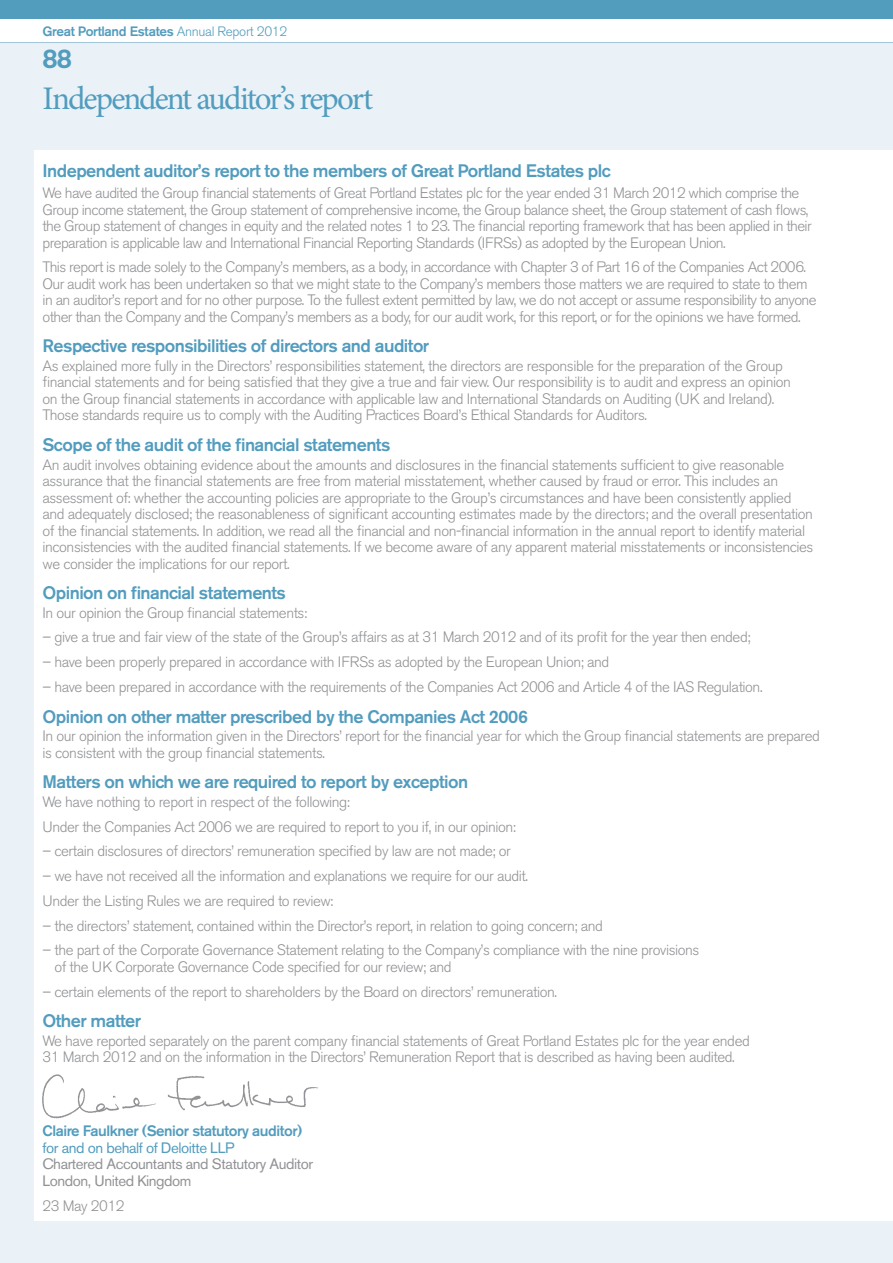
<style>
.page{position:relative;width:893px;height:1263px;background:#fff}
.page>*{position:absolute;margin:0;border:0;box-sizing:border-box;transform-origin:0 0}
.t1{font:33px "Minion Pro";letter-spacing:-.06em;color:#529cbe}
.t2{font:500 27px "Akzidenz Grotesk BE";color:#529cbe}
.t3{font:500 18px "Akzidenz Grotesk BE";letter-spacing:-.03em;color:#529cbe}
.t4{font:300 15px/16.5px "Akzidenz Grotesk BE";letter-spacing:-.03em;color:#919295}
.t5{font:15px/16.5px "Akzidenz Grotesk BE";letter-spacing:-.03em;color:#919295}
.t6{font:500 15px "Akzidenz Grotesk BE";letter-spacing:-.03em;color:#529cbe}
.t7{font:15px "Akzidenz Grotesk BE";letter-spacing:-.03em;color:#529cbe}
.t8{font:500 13.5px "Akzidenz Grotesk BE";letter-spacing:-.025em;color:#529cbe}
.s1{font-weight:300}
</style>
<div class="page">
<div style="left:0;top:43px;width:893px;height:1220px;background:#eaf2f7"></div>
<div style="left:34px;top:150px;width:859px;height:1070px;background:#fff"></div>
<div style="left:0;top:0;width:893px;height:18px;background:#529cbe"></div>
<hr style="left:0;top:42px;width:893px;height:1px;background:#a2c6db">
<hr style="left:892px;top:43px;width:1px;height:1220px;background:#eaf2f7">
<img style="left:43px;top:1074px;width:275px;height:45px">
<p class="t8" style="left:43px;top:23px;width:246px">Great Portland Estates <span class="s1">Annual Report 2012</span></p>
<h2 class="t2" style="left:43px;top:42px;width:31px">88</h2>
<h1 class="t1" style="left:43px;top:76px;width:332px">Independent auditor’s report</h1>
<p class="t3" style="left:43px;top:160px;width:570px">Independent auditor’s report to the members of Great Portland Estates plc</p>
<p class="t4" style="left:43px;top:185px;width:771px">We have audited the Group financial statements of Great Portland Estates plc for the year ended 31 March 2012 which comprise the Group income statement, the Group statement of comprehensive income, the Group balance sheet, the Group statement of cash flows, the Group statement of changes in equity and the related notes 1 to 23. The financial reporting framework that has been applied in their preparation is applicable law and International Financial Reporting Standards (IFRSs) as adopted by the European Union.</p>
<p class="t4" style="left:43px;top:259px;width:776px">This report is made solely to the Company’s members, as a body, in accordance with Chapter 3 of Part 16 of the Companies Act 2006.<br>Our audit work has been undertaken so that we might state to the Company’s members those matters we are required to state to them in an auditor’s report and for no other purpose. To the fullest extent permitted by law, we do not accept or assume responsibility to anyone other than the Company and the Company’s members as a body, for our audit work, for this report, or for the opinions we have formed.</p>
<p class="t3" style="left:43px;top:335px;width:388px">Respective responsibilities of directors and auditor</p>
<p class="t4" style="left:43px;top:358px;width:750px">As explained more fully in the Directors’ responsibilities statement, the directors are responsible for the preparation of the Group financial statements and for being satisfied that they give a true and fair view. Our responsibility is to audit and express an opinion on the Group financial statements in accordance with applicable law and International Standards on Auditing (UK and Ireland).<br>Those standards require us to comply with the Auditing Practices Board’s Ethical Standards for Auditors.</p>
<p class="t3" style="left:43px;top:434px;width:349px">Scope of the audit of the financial statements</p>
<p class="t4" style="left:43px;top:456px;width:772px">An audit involves obtaining evidence about the amounts and disclosures in the financial statements sufficient to give reasonable assurance that the financial statements are free from material misstatement, whether caused by fraud or error. This includes an assessment of: whether the accounting policies are appropriate to the Group’s circumstances and have been consistently applied and adequately disclosed; the reasonableness of significant accounting estimates made by the directors; and the overall presentation of the financial statements. In addition, we read all the financial and non-financial information in the annual report to identify material inconsistencies with the audited financial statements. If we become aware of any apparent material misstatements or inconsistencies we consider the implications for our report.</p>
<p class="t3" style="left:43px;top:582px;width:245px">Opinion on financial statements</p>
<p class="t4" style="left:43px;top:605px;width:266px">In our opinion the Group financial statements:</p>
<p class="t4" style="left:43px;top:629px;width:709px">– give a true and fair view of the state of the Group’s affairs as at 31 March 2012 and of its profit for the year then ended;</p>
<p class="t4" style="left:43px;top:654px;width:568px">– have been properly prepared in accordance with IFRSs as adopted by the European Union; and</p>
<p class="t4" style="left:43px;top:679px;width:721px">– have been prepared in accordance with the requirements of the Companies Act 2006 and Article 4 of the IAS Regulation.</p>
<p class="t3" style="left:43px;top:705px;width:487px">Opinion on other matter prescribed by the Companies Act 2006</p>
<p class="t4" style="left:43px;top:728px;width:779px">In our opinion the information given in the Directors’ report for the financial year for which the Group financial statements are prepared is consistent with the group financial statements.</p>
<p class="t3" style="left:43px;top:771px;width:427px">Matters on which we are required to report by exception</p>
<p class="t4" style="left:43px;top:789px;width:475px;line-height:24.8px">We have nothing to report in respect of the following:<br>Under the Companies Act 2006 we are required to report to you if, in our opinion:</p>
<p class="t4" style="left:43px;top:843px;width:470px">– certain disclosures of directors’ remuneration specified by law are not made; or</p>
<p class="t4" style="left:43px;top:864px;width:487px;line-height:24.8px">– we have not received all the information and explanations we require for our audit.<br>Under the Listing Rules we are required to review:</p>
<p class="t4" style="left:43px;top:917px;width:562px">– the directors’ statement, contained within the Director’s report, in relation to going concern; and</p>
<p class="t4" style="left:54px;top:942px;width:646px;text-indent:-12px">– the part of the Corporate Governance Statement relating to the Company’s compliance with the nine provisions of the UK Corporate Governance Code specified for our review; and</p>
<p class="t4" style="left:43px;top:983px;width:516px">– certain elements of the report to shareholders by the Board on directors’ remuneration.</p>
<p class="t3" style="left:43px;top:1010px;width:100px">Other matter</p>
<p class="t4" style="left:43px;top:1032px;width:709px">We have reported separately on the parent company financial statements of Great Portland Estates plc for the year ended<br>31 March 2012 and on the information in the Directors’ Remuneration Report that is described as having been audited.</p>
<p class="t6" style="left:43px;top:1122px;width:261px">Claire Faulkner (Senior statutory auditor)</p>
<p class="t7" style="left:43px;top:1139px;width:193px">for and on behalf of Deloitte LLP</p>
<p class="t5" style="left:43px;top:1156px;width:272px">Chartered Accountants and Statutory Auditor<br>London, United Kingdom</p>
<p class="t4" style="left:43px;top:1197px;width:84px">23 May 2012</p>
</div>
